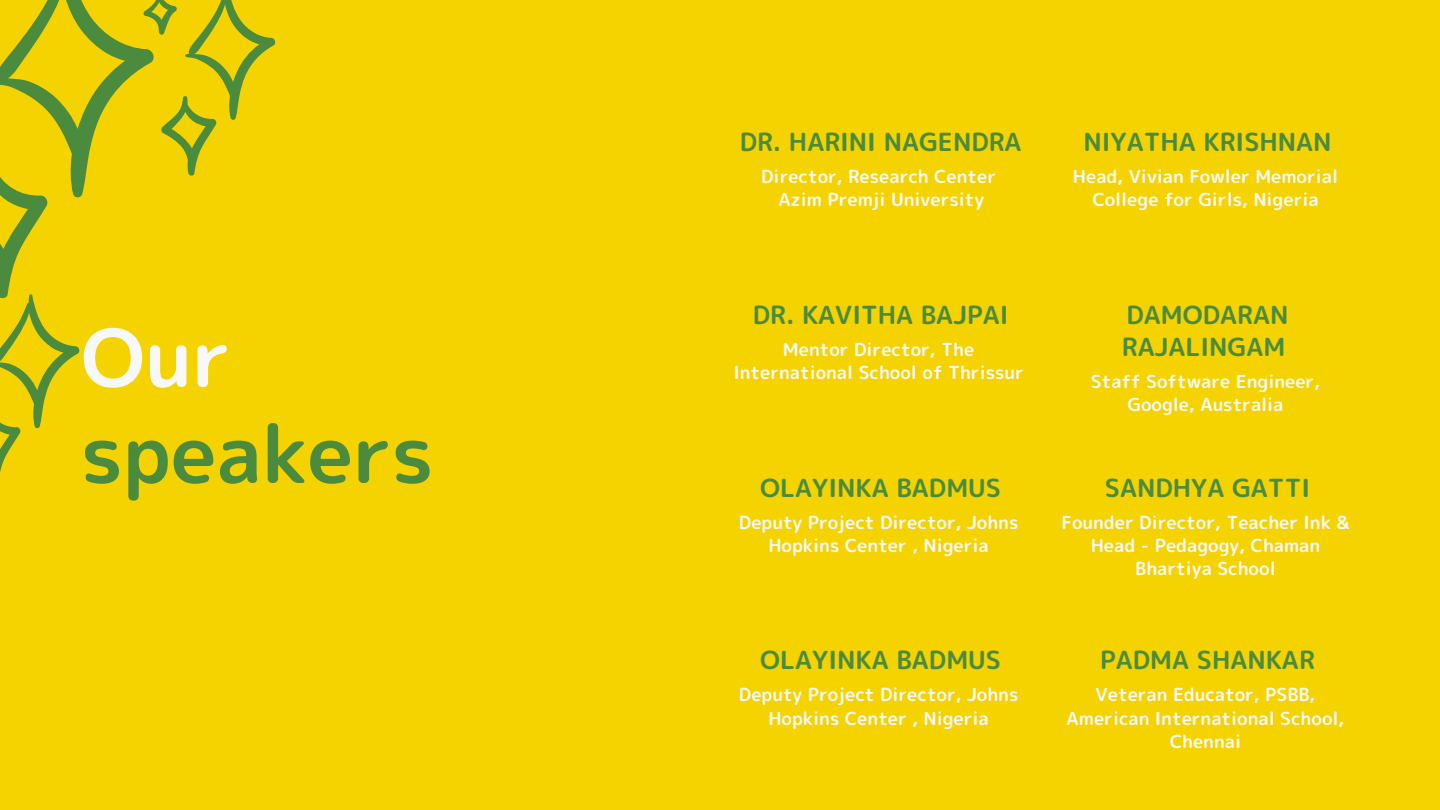
<style>
.page{position:relative;width:1440px;height:810px;background:#f5d300}
.page>*{position:absolute;margin:0;border:0;box-sizing:border-box;transform-origin:0 0}
.t1{font:80px/96px "rounded mplus 1 p bold";color:#4a8b3d}
.t2{font:25px/32.2px "rounded mplus 1 p bold";color:#4a8b3d}
.t3{font:18px/23.2px "rounded mplus 1 p bold";color:#f8f8f8;text-align:center}
.s1{color:#f8f8f8}
</style>
<div class="page">
<svg style="left:0;top:0;width:276px;height:472px"></svg>
<p class="t1" style="left:81px;top:309px;width:354px"><span class="s1">Our </span>speakers</p>
<p class="t2" style="left:740px;top:126px;width:283px">DR. HARINI NAGENDRA</p>
<p class="t3" style="left:761px;top:165px;width:237px">Director, Research Center</p>
<p class="t3" style="left:778px;top:188px;width:208px">Azim Premji University</p>
<p class="t2" style="left:753px;top:298px;width:257px">DR. KAVITHA BAJPAI</p>
<p class="t3" style="left:733px;top:337px;width:292px">Mentor Director, The<br>International School of Thrissur</p>
<p class="t2" style="left:760px;top:471px;width:242px">OLAYINKA BADMUS</p>
<p class="t3" style="left:739px;top:510px;width:281px">Deputy Project Director, Johns<br>Hopkins Center , Nigeria</p>
<p class="t2" style="left:760px;top:644px;width:242px">OLAYINKA BADMUS</p>
<p class="t3" style="left:739px;top:683px;width:281px">Deputy Project Director, Johns<br>Hopkins Center , Nigeria</p>
<p class="t2" style="left:1083px;top:126px;width:250px">NIYATHA KRISHNAN</p>
<p class="t3" style="left:1073px;top:165px;width:267px">Head, Vivian Fowler Memorial<br>College for Girls, Nigeria</p>
<p class="t2" style="left:1122px;top:298px;width:168px">DAMODARAN<br>RAJALINGAM</p>
<p class="t3" style="left:1091px;top:370px;width:231px">Staff Software Engineer,<br>Google, Australia</p>
<p class="t2" style="left:1105px;top:471px;width:207px">SANDHYA GATTI</p>
<p class="t3" style="left:1062px;top:510px;width:289px">Founder Director, Teacher Ink &amp;<br>Head - Pedagogy, Chaman<br>Bhartiya School</p>
<p class="t2" style="left:1100px;top:644px;width:216px">PADMA SHANKAR</p>
<p class="t3" style="left:1067px;top:683px;width:279px">Veteran Educator, PSBB,<br>American International School,<br>Chennai</p>
</div>
